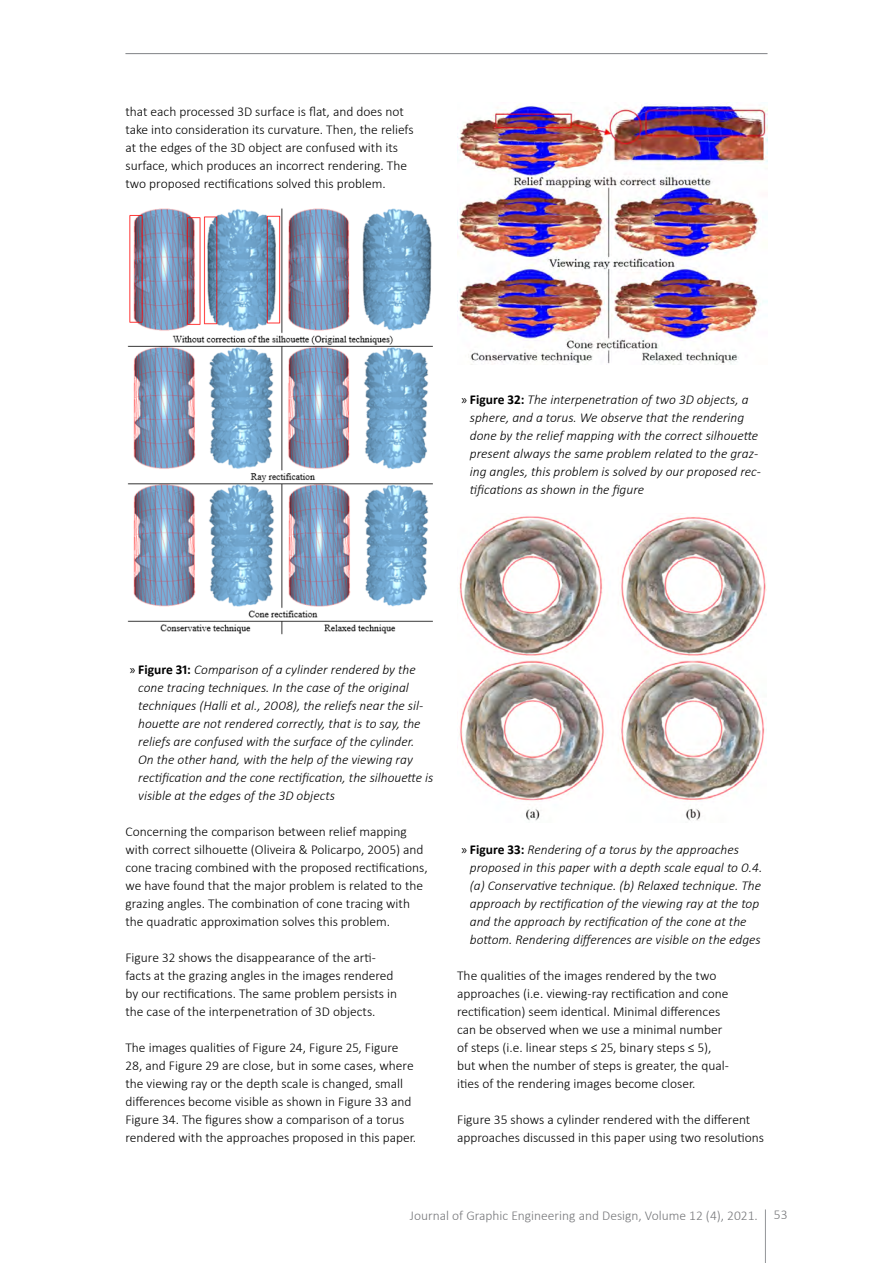
<style>
.page{position:relative;width:893px;height:1263px;background:#fff}
.page>*{position:absolute;margin:0;border:0;box-sizing:border-box;transform-origin:0 0}
.t1{font:300 13.5px/18px "Calibri";color:#000}
.t2{font:italic 300 13.5px/18px "Calibri";color:#000}
.t3{font:300 13.5px "Calibri";color:#77787b}
.s1{font-family:"Myriad Pro";font-weight:400;font-style:normal}
.s2{font-weight:700;font-style:normal}
</style>
<div class="page">
<hr style="left:765px;top:1209px;width:1px;height:54px;background:#939598">
<hr style="left:125px;top:53px;width:642px;height:1px;background:#808285">
<img style="left:127px;top:208px;width:306px;height:427px">
<img style="left:457px;top:102px;width:310px;height:262px">
<img style="left:459px;top:516px;width:308px;height:305px">
<p class="t1" style="left:125px;top:102px;width:290px">that each processed 3D surface is flat, and does not take into consideration its curvature. Then, the reliefs at the edges of the 3D object are confused with its surface, which produces an incorrect rendering. The two proposed rectifications solved this problem.</p>
<p class="t2" style="left:470px;top:390px;width:293px;text-indent:-9px"><span class="s1">»</span> <span class="s2">Figure 32:</span> The interpenetration of two 3D objects, a sphere, and a torus. We observe that the rendering done by the relief mapping with the correct silhouette present always the same problem related to the graz&shy;ing angles, this problem is solved by our proposed rec&shy;tifications as shown in the figure</p>
<p class="t2" style="left:138px;top:660px;width:297px;text-indent:-9px"><span class="s1">»</span> <span class="s2">Figure 31:</span> Comparison of a cylinder rendered by the cone tracing techniques. In the case of the original techniques (Halli et al., 2008), the reliefs near the sil&shy;houette are not rendered correctly, that is to say, the reliefs are confused with the surface of the cylinder.<br>On the other hand, with the help of the viewing ray rectification and the cone rectification, the silhouette is visible at the edges of the 3D objects</p>
<p class="t1" style="left:125px;top:822px;width:304px">Concerning the comparison between relief mapping with correct silhouette (Oliveira &amp; Policarpo, 2005) and cone tracing combined with the proposed rectifications, we have found that the major problem is related to the grazing angles. The combination of cone tracing with the quadratic approximation solves this problem.</p>
<p class="t1" style="left:125px;top:948px;width:273px">Figure 32 shows the disappearance of the arti&shy;facts at the grazing angles in the images rendered by our rectifications. The same problem persists in the case of the interpenetration of 3D objects.</p>
<p class="t1" style="left:125px;top:1038px;width:292px">The images qualities of Figure 24, Figure 25, Figure 28, and Figure 29 are close, but in some cases, where the viewing ray or the depth scale is changed, small differences become visible as shown in Figure 33 and Figure 34. The figures show a comparison of a torus rendered with the approaches proposed in this paper.</p>
<p class="t2" style="left:470px;top:840px;width:294px;text-indent:-9px"><span class="s1">»</span> <span class="s2">Figure 33:</span> Rendering of a torus by the approaches proposed in this paper with a depth scale equal to 0.4. (a) Conservative technique. (b) Relaxed technique. The approach by rectification of the viewing ray at the top and the approach by rectification of the cone at the bottom. Rendering differences are visible on the edges</p>
<p class="t1" style="left:457px;top:966px;width:273px">The qualities of the images rendered by the two approaches (i.e. viewing-ray rectification and cone rectification) seem identical. Minimal differences can be observed when we use a minimal number of steps (i.e. linear steps ≤ 25, binary steps ≤ 5), but when the number of steps is greater, the qual&shy;ities of the rendering images become closer.</p>
<p class="t1" style="left:457px;top:1110px;width:308px">Figure 35 shows a cylinder rendered with the different approaches discussed in this paper using two resolutions</p>
<p class="t3" style="left:410px;top:1207px;width:379px">Journal of Graphic Engineering and Design, Volume 12 (4), 2021. 53</p>
</div>
